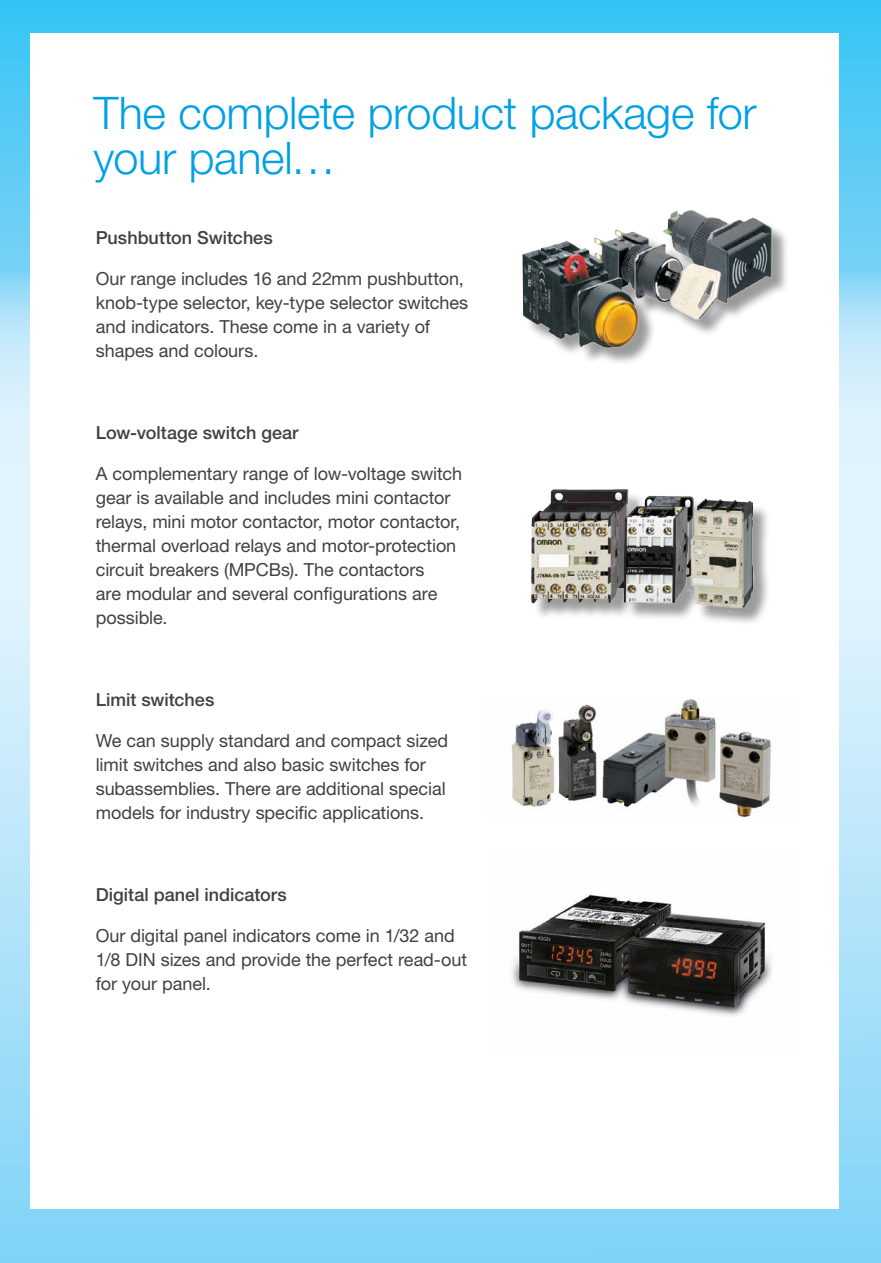
<style>
.page{position:relative;width:881px;height:1263px;background:#fff}
.page>*{position:absolute;margin:0;border:0;box-sizing:border-box;transform-origin:0 0}
.t1{font:300 45px/45px "Helvetica Neue LT Std";letter-spacing:-.005em;color:#00a1e4}
.t2{font:18px/24px "Helvetica Neue LT Std";letter-spacing:-.005em;color:#414042}
.t3{font:500 18px "Helvetica Neue LT Std";color:#414042}
</style>
<div class="page">
<img style="left:0;top:0;width:880px;height:1263px">
<div style="left:30px;top:33px;width:808px;height:1175px;background:#fff"></div>
<img style="left:522px;top:210px;width:265px;height:152px">
<img style="left:531px;top:489px;width:237px;height:134px">
<img style="left:512px;top:894px;width:260px;height:122px">
<img style="left:505px;top:699px;width:266px;height:118px">
<h1 class="t1" style="left:94px;top:89px;width:664px">The complete product package for your panel…</h1>
<p class="t3" style="left:96px;top:227px;width:178px">Pushbutton Switches</p>
<p class="t2" style="left:96px;top:267px;width:374px">Our range includes 16 and 22mm pushbutton, knob-type selector, key-type selector switches and indicators. These come in a variety of shapes and colours.</p>
<p class="t3" style="left:96px;top:422px;width:204px">Low-voltage switch gear</p>
<p class="t2" style="left:96px;top:462px;width:368px">A complementary range of low-voltage switch gear is available and includes mini contactor relays, mini motor contactor, motor contactor, thermal overload relays and motor-protection circuit breakers (MPCBs). The contactors<br>are modular and several configurations are possible.</p>
<p class="t3" style="left:96px;top:689px;width:120px">Limit switches</p>
<p class="t2" style="left:96px;top:729px;width:354px">We can supply standard and compact sized limit switches and also basic switches for subassemblies. There are additional special models for industry specific applications.</p>
<p class="t3" style="left:96px;top:884px;width:192px">Digital panel indicators</p>
<p class="t2" style="left:96px;top:924px;width:373px">Our digital panel indicators come in 1/32 and<br>1/8 DIN sizes and provide the perfect read-out for your panel.</p>
</div>
